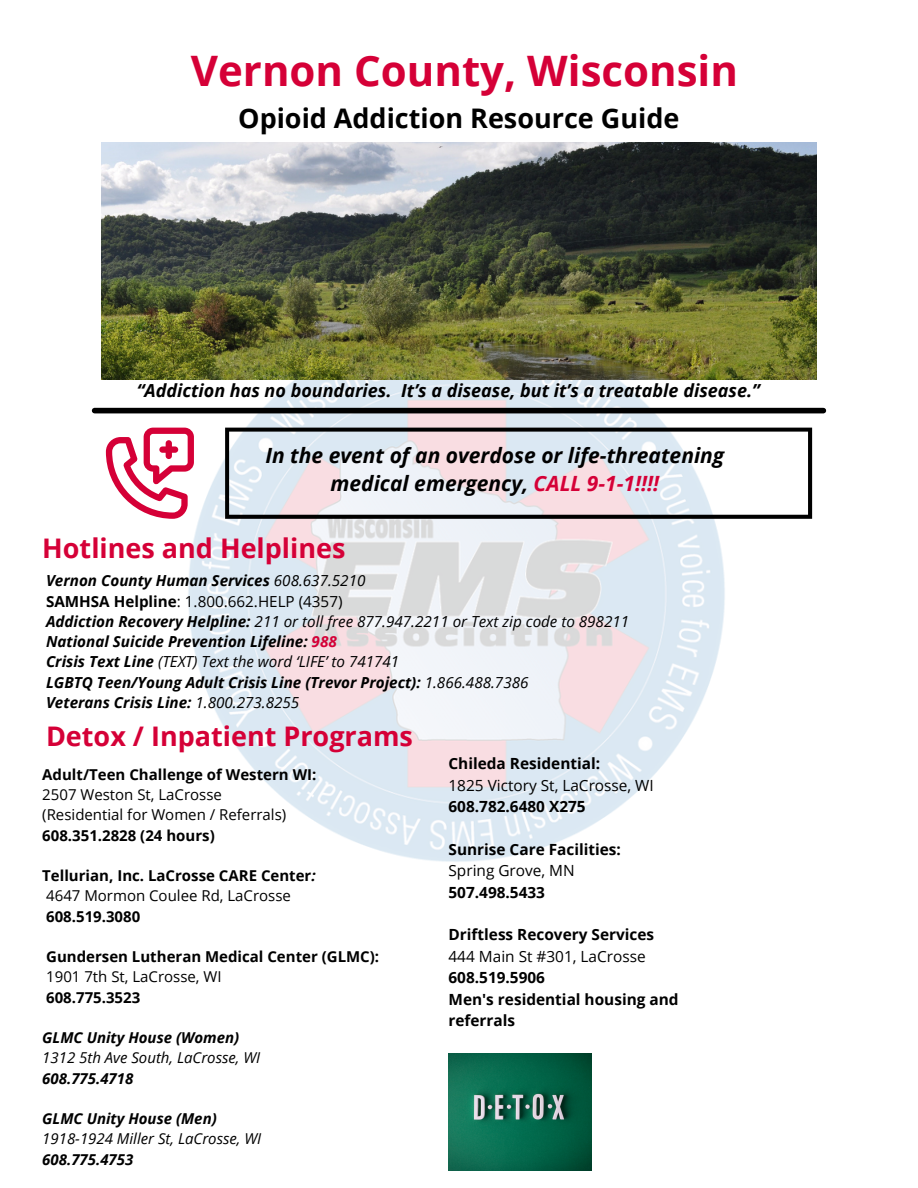
<style>
.page{position:relative;width:918px;height:1188px;background:#fff}
.page>*{position:absolute;margin:0;border:0;box-sizing:border-box;transform-origin:0 0}
.t1{font:700 42px "Open Sans";color:#d50037}
.t2{font:700 27px "Open Sans";color:#d50037}
.t3{font:700 27px "Open Sans";color:#000}
.t4{font:italic 700 21px/28.5px "Open Sans";color:#000;text-align:center}
.t5{font:italic 700 18px "Open Sans";color:#000}
.t6{font:700 15.45px/21.3px "Open Sans";color:#000}
.t7{font:15.45px "Open Sans";color:#000}
.t8{font:italic 700 15.3px "Open Sans";color:#000}
.t9{font:italic 15.3px "Open Sans";color:#000}
.t10{font:15.3px "Open Sans";color:#000}
.t11{font:700 15px "Open Sans";color:#000}
.t12{font:15px "Open Sans";color:#000}
.t13{font:italic 700 15px "Open Sans";color:#000}
.t14{font:italic 15px "Open Sans";color:#000}
.s1{color:#d50037}
.s2{font-weight:400}
.s3{font-weight:700}
.s4{font-style:italic}
</style>
<div class="page">
<img style="left:129px;top:380px;width:660px;height:482px">
<div style="left:95px;top:408px;width:728px;height:5px;background:#000"></div>
<svg style="left:106px;top:428px;width:88px;height:91px"></svg>
<svg style="left:225px;top:428px;width:587px;height:91px"></svg>
<img style="left:449px;top:1053px;width:142px;height:117px">
<img style="left:101px;top:142px;width:716px;height:238px">
<p class="t1" style="left:191px;top:41px;width:549px">Vernon County, Wisconsin</p>
<p class="t3" style="left:238px;top:99px;width:443px">Opioid Addiction Resource Guide</p>
<p class="t5" style="left:137px;top:377px;width:625px">“Addiction has no boundaries. It’s a disease, but it’s a treatable disease.”</p>
<p class="t4" style="left:265px;top:440px;width:460px">In the event of an overdose or life-threatening medical emergency, <span class="s1">CALL 9-1-1!!!!</span></p>
<p class="t2" style="left:42px;top:529px;width:305px">Hotlines and Helplines</p>
<p class="t8" style="left:46px;top:570px;width:321px">Vernon County Human Services <span class="s2">608.637.5210</span></p>
<p class="t10" style="left:46px;top:590px;width:298px"><span class="s3">SAMHSA Helpline</span>: 1.800.662.HELP (4357)</p>
<p class="t9" style="left:46px;top:610px;width:585px"><span class="s3">Addiction Recovery Helpline:</span> 211 or toll free 877.947.2211 or Text zip code to 898211</p>
<p class="t8" style="left:46px;top:631px;width:292px">National Suicide Prevention Lifeline: <span class="s1">988</span></p>
<p class="t9" style="left:46px;top:651px;width:355px"><span class="s3">Crisis Text Line</span> (TEXT) Text the word ‘LIFE’ to 741741</p>
<p class="t8" style="left:46px;top:671px;width:484px">LGBTQ Teen/Young Adult Crisis Line (Trevor Project): <span class="s2">1.866.488.7386</span></p>
<p class="t8" style="left:46px;top:691px;width:255px">Veterans Crisis Line: <span class="s2">1.800.273.8255</span></p>
<p class="t2" style="left:46px;top:717px;width:369px">Detox / Inpatient Programs</p>
<p class="t11" style="left:42px;top:764px;width:276px">Adult/Teen Challenge of Western WI:</p>
<h3 class="t12" style="left:42px;top:784px;width:181px">2507 Weston St, LaCrosse</h3>
<p class="t12" style="left:42px;top:804px;width:246px">(Residential for Women / Referrals)</p>
<h2 class="t11" style="left:42px;top:825px;width:174px">608.351.2828 (24 hours)</h2>
<h1 class="t11" style="left:42px;top:865px;width:275px">Tellurian, Inc. LaCrosse CARE Center<span class="s4">:</span></h1>
<p class="t12" style="left:46px;top:885px;width:246px">4647 Mormon Coulee Rd, LaCrosse</p>
<p class="t11" style="left:46px;top:906px;width:96px">608.519.3080</p>
<p class="t11" style="left:46px;top:946px;width:335px">Gundersen Lutheran Medical Center (GLMC):</p>
<p class="t12" style="left:46px;top:966px;width:177px">1901 7th St, LaCrosse, WI</p>
<p class="t11" style="left:46px;top:987px;width:96px">608.775.3523</p>
<p class="t13" style="left:42px;top:1027px;width:199px">GLMC Unity House (Women)</p>
<p class="t14" style="left:42px;top:1047px;width:220px">1312 5th Ave South, LaCrosse, WI</p>
<h1 class="t13" style="left:42px;top:1068px;width:93px">608.775.4718</h1>
<p class="t13" style="left:42px;top:1108px;width:176px">GLMC Unity House (Men)</p>
<p class="t14" style="left:42px;top:1128px;width:221px">1918-1924 Miller St, LaCrosse, WI</p>
<p class="t13" style="left:42px;top:1149px;width:93px">608.775.4753</p>
<p class="t6" style="left:449px;top:753px;width:153px">Chileda Residential:</p>
<p class="t7" style="left:449px;top:774px;width:207px">1825 Victory St, LaCrosse, WI</p>
<p class="t6" style="left:449px;top:796px;width:139px">608.782.6480 X275</p>
<p class="t6" style="left:449px;top:838px;width:174px">Sunrise Care Facilities:</p>
<p class="t7" style="left:449px;top:860px;width:128px">Spring Grove, MN</p>
<p class="t6" style="left:449px;top:881px;width:98px">507.498.5433</p>
<p class="t6" style="left:449px;top:924px;width:207px">Driftless Recovery Services</p>
<p class="t7" style="left:449px;top:945px;width:199px">444 Main St #301, LaCrosse</p>
<p class="t6" style="left:449px;top:967px;width:98px">608.519.5906</p>
<p class="t6" style="left:449px;top:988px;width:232px">Men's residential housing and referrals</p>
</div>
